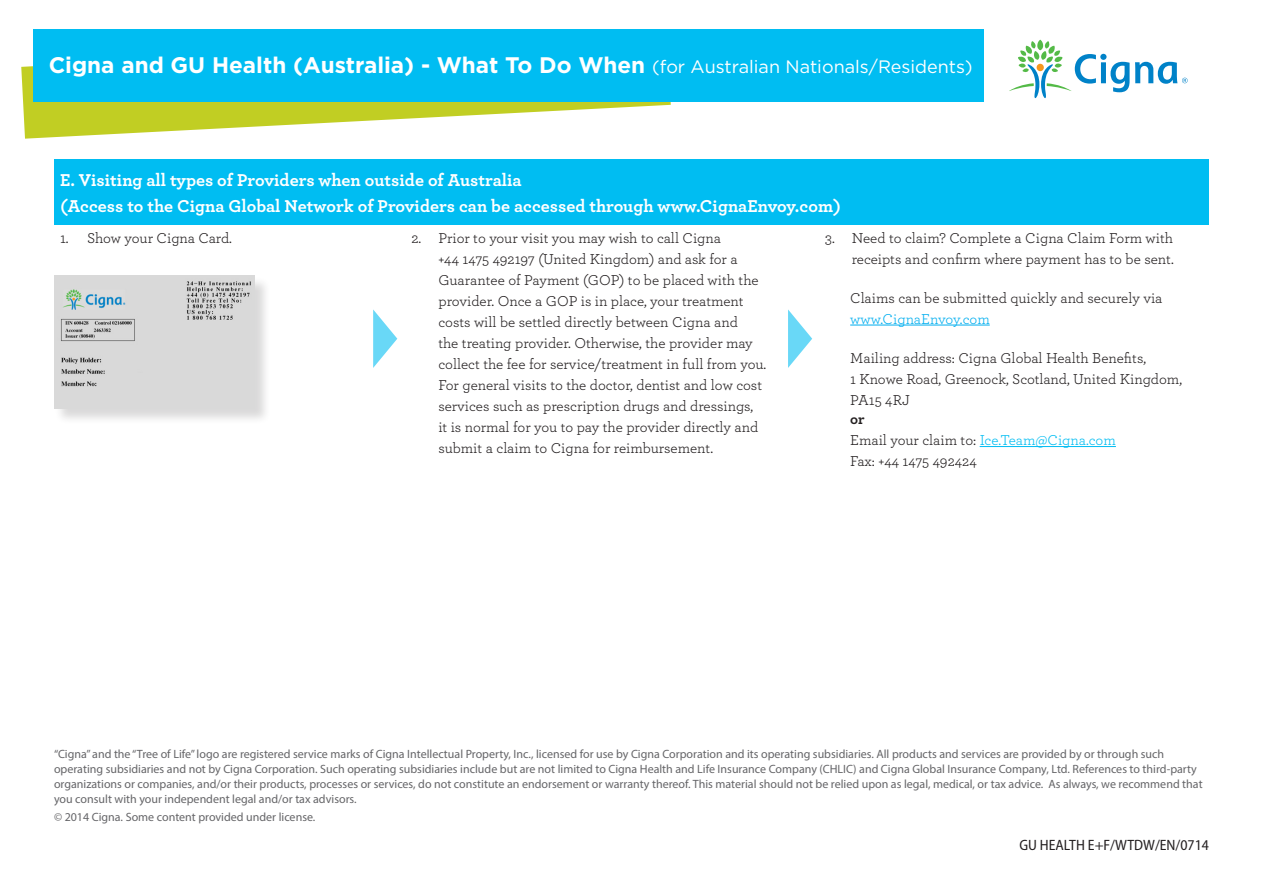
<style>
.page{position:relative;width:1263px;height:893px;background:#fff}
.page>*{position:absolute;margin:0;border:0;box-sizing:border-box;transform-origin:0 0}
.t1{font:700 22.5px "Gotham";color:#fff}
.t2{font:700 18px "Archer";color:#fff}
.t3{font:18px "Gotham";color:#fff}
.t4{font:15px/21px "Archer";color:#231f20}
.t5{font:15px "Archer";color:#01bdf2}
.t6{font:semi-condensed 15px "Myriad Pro";color:#231f20}
.t7{font:700 15px "Archer";color:#231f20}
.t8{font:12px/15px "Myriad Pro";color:#656568}
.s1{color:#00aeef}
.s2{color:#231f20}
</style>
<div class="page">
<div style="left:54px;top:159px;width:1155px;height:66px;background:#00bdf2"></div>
<hr style="left:850px;top:325px;width:140px;height:1px;background:#00aeef">
<hr style="left:980px;top:446px;width:136px;height:1px;background:#01bdf2">
<svg style="left:21px;top:66px;width:650px;height:73px;fill:#c1ce23"></svg>
<div style="left:33px;top:30px;width:950px;height:72px;background:#00bdf2"></div>
<svg style="left:1009px;top:40px;width:178px;height:58px"></svg>
<svg style="left:373px;top:309px;width:24px;height:59px"></svg>
<svg style="left:788px;top:309px;width:24px;height:59px"></svg>
<div style="left:54px;top:276px;width:217px;height:149px;background:#231f20;opacity:.17"></div>
<img style="left:54px;top:276px;width:200px;height:132px">
<p class="t1" style="left:49px;top:50px;width:598px">Cigna and GU Health (Australia) - What To Do When</p>
<p class="t3" style="left:652px;top:55px;width:322px">(for Australian Nationals/Residents(</p>
<p class="t2" style="left:60px;top:166px;width:463px">.E Visiting all types of Providers when outside of Australia</p>
<p class="t2" style="left:60px;top:192px;width:782px">(Access to the Cigna Global Network of Providers can be accessed through www.CignaEnvoy.com(</p>
<p class="t4" style="left:438px;top:226px;width:284px">Prior to your visit you may wish to call Cigna</p>
<p class="t4" style="left:87px;top:226px;width:147px">Show your Cigna Card.</p>
<p class="t4" style="left:411px;top:226px;width:11px">2.</p>
<p class="t4" style="left:825px;top:226px;width:12px">3.</p>
<p class="t4" style="left:60px;top:226px;width:10px">1.</p>
<p class="t4" style="left:852px;top:226px;width:323px">Need to claim? Complete a Cigna Claim Form with</p>
<p class="t4" style="left:438px;top:247px;width:329px">+44 1475 492197 (United Kingdom) and ask for a Guarantee of Payment (GOP) to be placed with the provider. Once a GOP is in place, your treatment costs will be settled directly between Cigna and<br>the treating provider. Otherwise, the provider may collect the fee for service/treatment in full from you.<br>For general visits to the doctor, dentist and low cost services such as prescription drugs and dressings,<br>it is normal for you to pay the provider directly and submit a claim to Cigna for reimbursement.</p>
<p class="t4" style="left:852px;top:247px;width:324px">receipts and confirm where payment has to be sent.</p>
<p class="t4" style="left:850px;top:286px;width:314px">Claims can be submitted quickly and securely via <span class="s1">www.CignaEnvoy.com</span></p>
<p class="t4" style="left:850px;top:346px;width:297px">Mailing address: Cigna Global Health Benefits,</p>
<p class="t4" style="left:850px;top:367px;width:333px">1 Knowe Road, Greenock, Scotland, United Kingdom,<br>PA15 4RJ</p>
<p class="t7" style="left:850px;top:407px;width:16px">or</p>
<p class="t5" style="left:850px;top:430px;width:267px"><span class="s2">Email your claim to:</span> Ice.Team@Cigna.com</p>
<p class="t4" style="left:850px;top:450px;width:128px">Fax: +44 1475 492424</p>
<p class="t8" style="left:54px;top:746px;width:1150px">“Cigna”and the“Tree of Life”logo are registered service marks of Cigna Intellectual Property, Inc., licensed for use by Cigna Corporation and its operating subsidiaries. All products and services are provided by or through such operating subsidiaries and not by Cigna Corporation. Such operating subsidiaries include but are not limited to Cigna Health and Life Insurance Company (CHLIC) and Cigna Global Insurance Company, Ltd. References to third-party organizations or companies, and/or their products, processes or services, do not constitute an endorsement or warranty thereof. This material should not be relied upon as legal, medical, or tax advice. As always, we recommend that you consult with your independent legal and/or tax advisors.</p>
<p class="t8" style="left:54px;top:809px;width:263px">© 2014 Cigna. Some content provided under license.</p>
<p class="t6" style="left:1019px;top:837px;width:191px">GU HEALTH / F+E WTDW/EN/0714</p>
</div>
